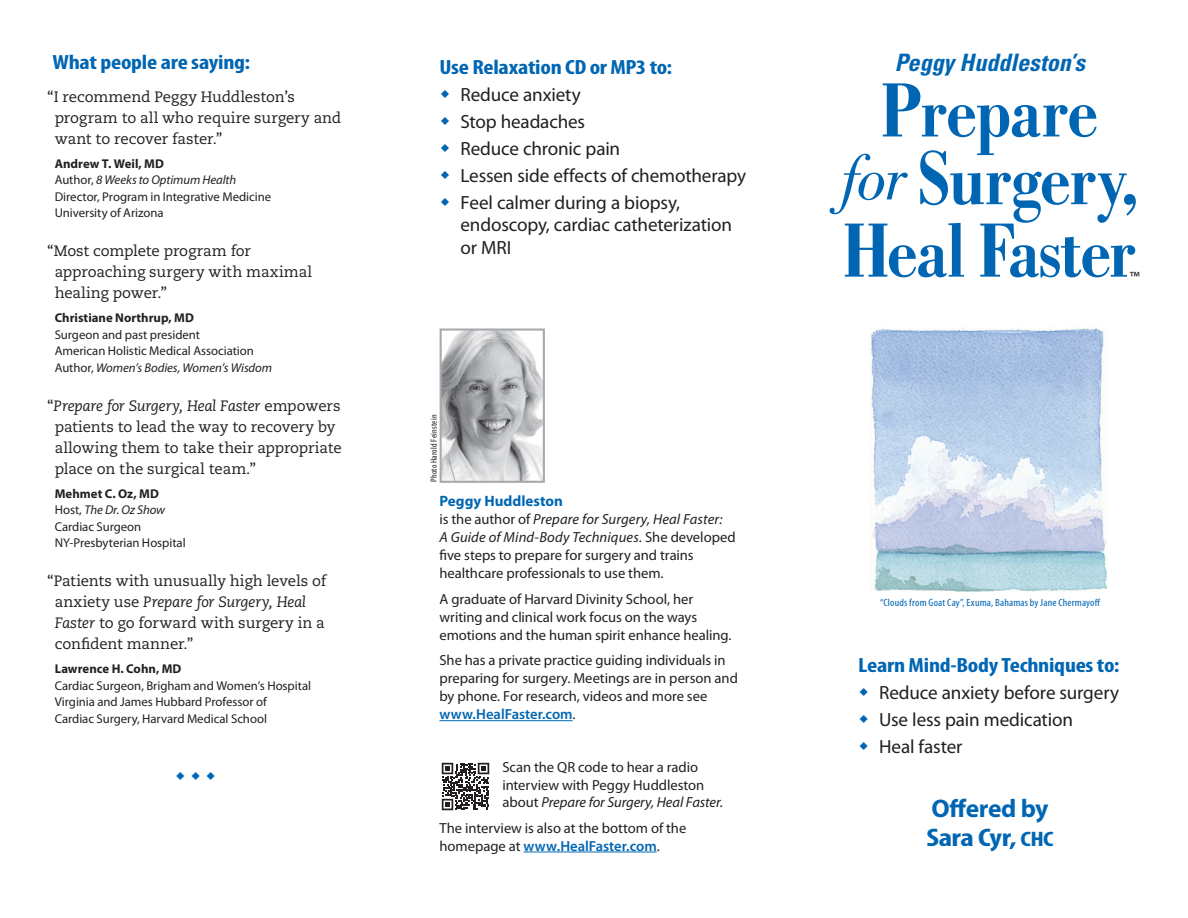
<style>
.page{position:relative;width:1188px;height:918px;background:#fff}
.page>*{position:absolute;margin:0;border:0;box-sizing:border-box;transform-origin:0 0}
.t1{font:700 condensed 81.9px/67.8px "Bodoni Std";letter-spacing:-.02em;color:#0066b3;text-align:center}
.t2{font:700 25.5px/28.5px "Myriad Pro";letter-spacing:-.015em;color:#0066b3}
._2014_Subhead_Sans_c{font:italic 700 condensed 24px "Univers LT Std";letter-spacing:.005em;color:#0066b3}
._2014_Subhead_Sans{font:700 condensed 20.7px "Myriad Pro";letter-spacing:-.01em;color:#0066b3;scale:1.18 1}
.t3{font:19.2px/22.5px "Myriad Pro";letter-spacing:-.005em;color:#231f20}
.t4{font:16.5px "Myriad Pro";color:#231f20}
._2014_Quotation{font:15px/21px "Caecilia LT Std";letter-spacing:-.01em;color:#231f20}
.t5{font:700 15px "Myriad Pro";color:#0066b3}
.t6{font:14.7px/18px "Myriad Pro";letter-spacing:-.005em;color:#231f20}
._2014_Quotee{font:12.75px/16.5px "Myriad Pro";letter-spacing:-.005em;color:#231f20}
.Watercolor_Credit_li{font:condensed 10.5px "Myriad Pro";letter-spacing:.015em;color:#0066b3;scale:1.08 1}
.t7{font:condensed 9px "Myriad Pro";letter-spacing:.03em;color:#231f20}
.s1{font-weight:700}
.s2{font-style:italic}
.s3{font-weight:600;color:#0066b3}
.s4{font-weight:400;font-style:italic;font-stretch:normal;font-size:66.15px}
.s5{font-stretch:condensed}
.s6{font-stretch:condensed;font-size:21px}
</style>
<div class="page">
<img style="left:870px;top:327px;width:237px;height:264px">
<hr style="left:524px;top:852px;width:133px;height:1px;background:#0066b3">
<hr style="left:440px;top:720px;width:133px;height:1px;background:#0066b3">
<img style="left:443px;top:332px;width:99px;height:148px">
<div style="left:440px;top:329px;width:105px;height:154px;border:2px solid #a7a9ac"></div>
<svg style="left:441px;top:762px;width:49px;height:49px"></svg>
<svg style="left:442px;top:763px;width:47px;height:47px"></svg>
<p class="_2014_Subhead_Sans" style="left:52px;top:51px;width:169px">What people are saying:</p>
<p class="_2014_Quotation" style="left:55px;top:86px;width:288px;text-indent:-8px">“I recommend Peggy Huddleston’s program to all who require surgery and want to recover faster.”</p>
<p class="_2014_Quotee" style="left:55px;top:155px;width:218px"><span class="s1">Andrew T. Weil, MD<br></span>Author, <span class="s2">8 Weeks to Optimum Health<br></span>Director, Program in Integrative Medicine<br>University of Arizona</p>
<p class="_2014_Quotation" style="left:55px;top:241px;width:259px;text-indent:-8px">“Most complete program for approaching surgery with maximal healing power.”</p>
<p class="_2014_Quotee" style="left:55px;top:310px;width:219px"><span class="s1">Christiane Northrup, MD<br></span>Surgeon and past president<br>American Holistic Medical Association Author, <span class="s2">Women’s Bodies, Women’s Wisdom</span></p>
<p class="_2014_Quotation" style="left:55px;top:395px;width:289px;text-indent:-8px">“<span class="s2">Prepare for Surgery, Heal Faster</span> empowers patients to lead the way to recovery by allowing them to take their appropriate place on the surgical team.”</p>
<p class="_2014_Quotee" style="left:55px;top:485px;width:132px"><span class="s1">Mehmet C. Oz, MD<br></span>Host, <span class="s2">The Dr. Oz Show<br></span>Cardiac Surgeon<br>NY-Presbyterian Hospital</p>
<p class="_2014_Quotation" style="left:55px;top:571px;width:273px;text-indent:-8px">“Patients with unusually high levels of anxiety use <span class="s2">Prepare for Surgery, Heal Faster</span> to go forward with surgery in a confident manner.”</p>
<p class="_2014_Quotee" style="left:55px;top:661px;width:258px"><span class="s1">Lawrence H. Cohn, MD<br></span>Cardiac Surgeon, Brigham and Women’s Hospital Virginia and James Hubbard Professor of<br>Cardiac Surgery, Harvard Medical School</p>
<p class="_2014_Subhead_Sans" style="left:440px;top:55px;width:199px">Use Relaxation CD or MP3 to:</p>
<p class="t3" style="left:460px;top:83px;width:122px">Reduce anxiety</p>
<p class="t3" style="left:460px;top:110px;width:126px">Stop headaches</p>
<p class="t3" style="left:460px;top:137px;width:161px">Reduce chronic pain</p>
<p class="t3" style="left:460px;top:164px;width:287px">Lessen side effects of chemotherapy</p>
<p class="t3" style="left:460px;top:191px;width:273px">Feel calmer during a biopsy, endoscopy, cardiac catheterization or MRI</p>
<p class="t7" style="left:429px;top:482px;width:69px;rotate:-90deg">Photo Harold Feinstein</p>
<p class="t5" style="left:440px;top:493px;width:125px">Peggy Huddleston</p>
<p class="t6" style="left:440px;top:511px;width:298px">is the author of <span class="s2">Prepare for Surgery, Heal Faster:<br>A Guide of Mind-Body Techniques</span>. She developed five steps to prepare for surgery and trains healthcare professionals to use them.</p>
<p class="t6" style="left:440px;top:590px;width:294px">A graduate of Harvard Divinity School, her writing and clinical work focus on the ways emotions and the human spirit enhance healing.</p>
<p class="t6" style="left:440px;top:652px;width:300px">She has a private practice guiding individuals in preparing for surgery. Meetings are in person and by phone. For research, videos and more see <span class="s3">www.HealFaster.com</span>.</p>
<p class="t6" style="left:502px;top:759px;width:222px;line-height:17.5px">Scan the QR code to hear a radio interview with Peggy Huddleston about <span class="s2">Prepare for Surgery, Heal Faster.</span></p>
<p class="t6" style="left:440px;top:819px;width:248px">The interview is also at the bottom of the homepage at <span class="s3">www.HealFaster.com</span>.</p>
<p class="_2014_Subhead_Sans_c" style="left:895px;top:48px;width:192px">Peggy Huddleston’s</p>
<p class="t1" style="left:842px;top:78px;width:297px">Prepare <span class="s4">for</span> Surgery,</p>
<p class="t1" style="left:843px;top:218px;width:295px">Heal Faster</p>
<p class="t4" style="left:1130px;top:268px;width:12px">™</p>
<p class="Watercolor_Credit_li" style="left:880px;top:597px;width:206px">“Clouds from Goat Cay”, Exuma, Bahamas by Jane Chermayoff</p>
<p class="_2014_Subhead_Sans" style="left:858px;top:654px;width:223px">Learn Mind-Body Techniques to:</p>
<p class="t3" style="left:879px;top:682px;width:241px">Reduce anxiety before surgery</p>
<p class="t3" style="left:879px;top:709px;width:195px">Use less pain medication</p>
<p class="t3" style="left:879px;top:736px;width:85px">Heal faster</p>
<p class="t2" style="left:926px;top:795px;width:129px">Offered by<br><span class="s5">Sara Cyr,</span> <span class="s6">CHC</span></p>
</div>
